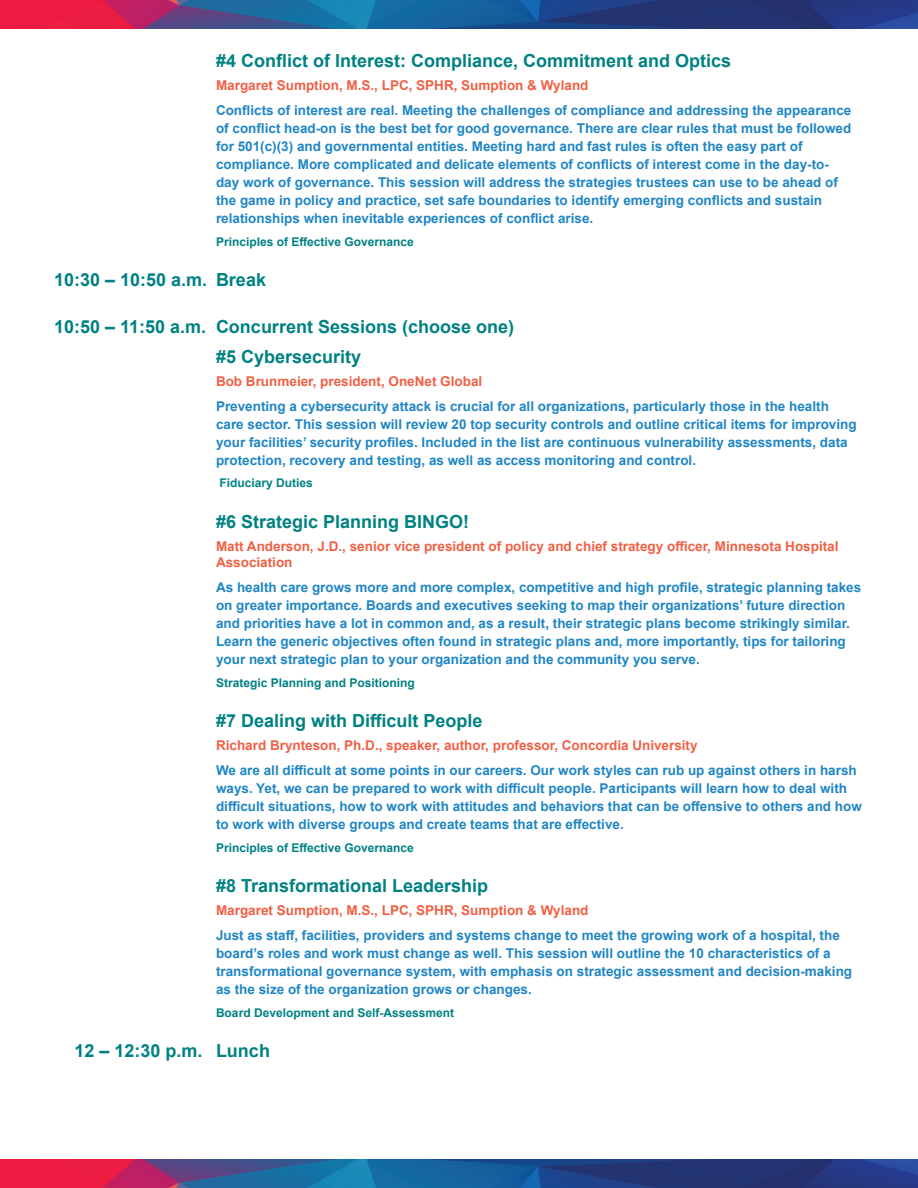
<style>
.page{position:relative;width:918px;height:1188px;background:#fff}
.page>*{position:absolute;margin:0;border:0;box-sizing:border-box;transform-origin:0 0}
.Time_and_Title{font:700 18px "Arial";color:#008182}
.Text{font:700 13.5px/18px "Arial";color:#2086c4}
.Speaker{font:700 13.5px/16.5px "Arial";color:#f06045}
.CE{font:700 12px "Arial";color:#008182}
</style>
<div class="page">
<img style="left:0;top:1160px;width:918px;height:28px">
<img style="left:0;top:0;width:918px;height:28px">
<p class="Time_and_Title" style="left:216px;top:48px;width:517px">#4 Conflict of Interest: Compliance, Commitment and Optics</p>
<p class="Speaker" style="left:216px;top:78px;width:374px">Margaret Sumption, M.S., LPC, SPHR, Sumption &amp; Wyland</p>
<p class="Text" style="left:216px;top:102px;width:637px">Conflicts of interest are real. Meeting the challenges of compliance and addressing the appearance of conflict head-on is the best bet for good governance. There are clear rules that must be followed for 501(c)(3) and governmental entities. Meeting hard and fast rules is often the easy part of compliance. More complicated and delicate elements of conflicts of interest come in the day-to&shy;day work of governance. This session will address the strategies trustees can use to be ahead of the game in policy and practice, set safe boundaries to identify emerging conflicts and sustain relationships when inevitable experiences of conflict arise.</p>
<p class="CE" style="left:216px;top:233px;width:199px">Principles of Effective Governance</p>
<p class="Time_and_Title" style="left:54px;top:267px;width:214px">10:30 – 10:50 a.m. Break</p>
<p class="Time_and_Title" style="left:54px;top:314px;width:462px">10:50 – 11:50 a.m. Concurrent Sessions (choose one)</p>
<p class="Time_and_Title" style="left:216px;top:344px;width:147px">#5 Cybersecurity</p>
<p class="Speaker" style="left:216px;top:373px;width:268px">Bob Brunmeier, president, OneNet Global</p>
<p class="Text" style="left:216px;top:397px;width:642px">Preventing a cybersecurity attack is crucial for all organizations, particularly those in the health care sector. This session will review 20 top security controls and outline critical items for improving your facilities’ security profiles. Included in the list are continuous vulnerability assessments, data protection, recovery and testing, as well as access monitoring and control.</p>
<p class="CE" style="left:219px;top:474px;width:95px">Fiduciary Duties</p>
<p class="Time_and_Title" style="left:216px;top:509px;width:255px">#6 Strategic Planning BINGO!</p>
<p class="Speaker" style="left:216px;top:538px;width:624px">Matt Anderson, J.D., senior vice president of policy and chief strategy officer, Minnesota Hospital<br>Association</p>
<p class="Text" style="left:216px;top:579px;width:647px">As health care grows more and more complex, competitive and high profile, strategic planning takes on greater importance. Boards and executives seeking to map their organizations’ future direction and priorities have a lot in common and, as a result, their strategic plans become strikingly similar.<br>Learn the generic objectives often found in strategic plans and, more importantly, tips for tailoring your next strategic plan to your organization and the community you serve.</p>
<p class="CE" style="left:216px;top:674px;width:200px">Strategic Planning and Positioning</p>
<p class="Time_and_Title" style="left:216px;top:708px;width:268px">#7 Dealing with Difficult People</p>
<p class="Speaker" style="left:216px;top:738px;width:483px">Richard Brynteson, Ph.D., speaker, author, professor, Concordia University</p>
<p class="Text" style="left:216px;top:762px;width:647px">We are all difficult at some points in our careers. Our work styles can rub up against others in harsh ways. Yet, we can be prepared to work with difficult people. Participants will learn how to deal with difficult situations, how to work with attitudes and behaviors that can be offensive to others and how to work with diverse groups and create teams that are effective.</p>
<p class="CE" style="left:216px;top:839px;width:199px">Principles of Effective Governance</p>
<p class="Time_and_Title" style="left:216px;top:873px;width:274px">#8 Transformational Leadership</p>
<p class="Speaker" style="left:216px;top:903px;width:374px">Margaret Sumption, M.S., LPC, SPHR, Sumption &amp; Wyland</p>
<p class="Text" style="left:216px;top:927px;width:638px">Just as staff, facilities, providers and systems change to meet the growing work of a hospital, the board’s roles and work must change as well. This session will outline the 10 characteristics of a transformational governance system, with emphasis on strategic assessment and decision-making as the size of the organization grows or changes.</p>
<p class="CE" style="left:216px;top:1004px;width:240px">Board Development and Self-Assessment</p>
<p class="Time_and_Title" style="left:74px;top:1038px;width:197px">12 – 12:30 p.m. Lunch</p>
</div>
